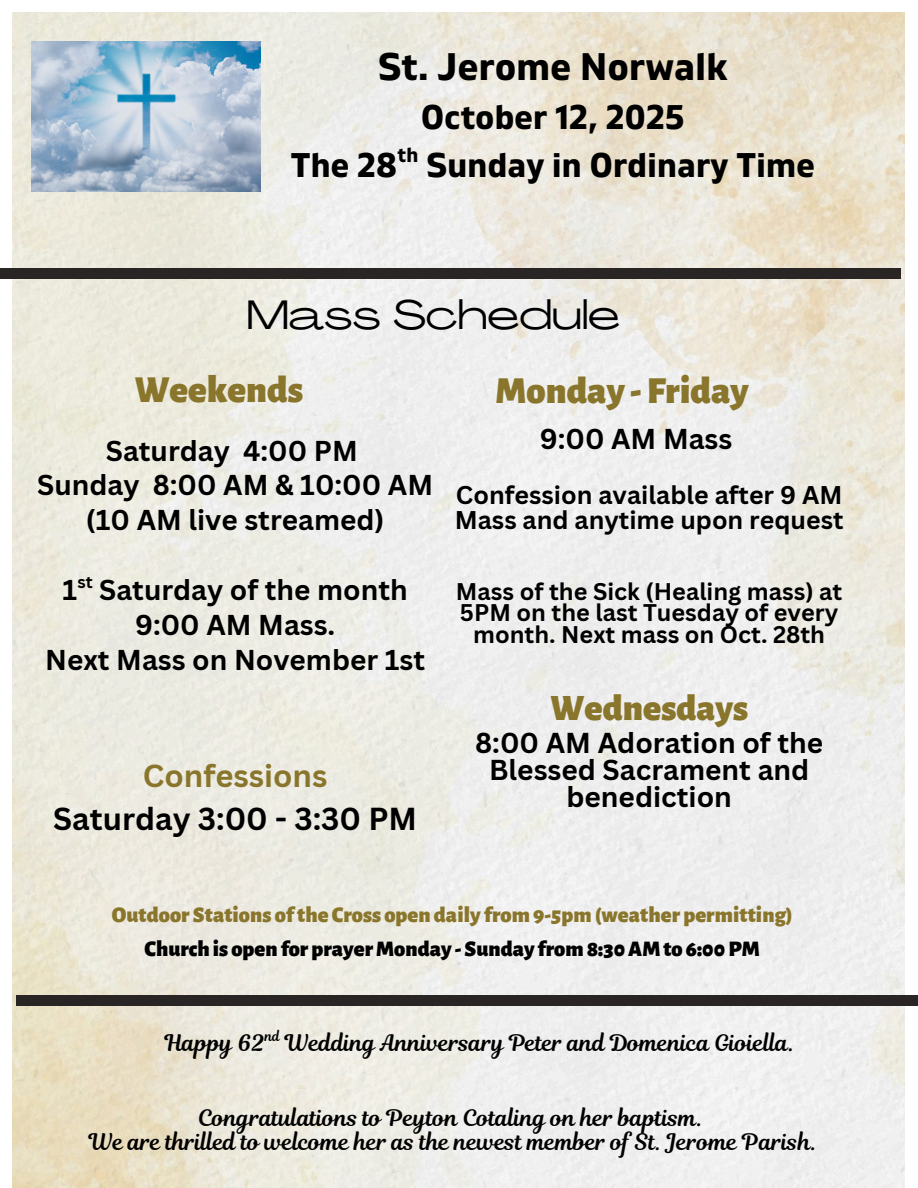
<style>
.page{position:relative;width:918px;height:1188px;background:#fff}
.page>*{position:absolute;margin:0;border:0;box-sizing:border-box;transform-origin:0 0}
.t1{font:40.5px "Agrandir Grand";color:#000}
.t2{font:900 38.55px "Alegreya Sans";color:#89762c}
.t3{font:700 38.25px "Gilam";letter-spacing:.01em;color:#000}
.t4{font:900 37.5px "Alegreya Sans";color:#89762c}
.t5{font:700 34.2px/48.3px "Gilam";letter-spacing:.01em;color:#000;text-align:center}
.t6{font:700 30.9px "Canva Sans";color:#000}
.t7{font:700 30.9px "Canva Sans";color:#89762c}
.t8{font:700 28.05px/27px "Canva Sans";color:#000;text-align:center}
.t9{font:700 27.9px/34.8px "Canva Sans";color:#000;text-align:center}
.t10{font:700 25.05px/24.8px "Canva Sans";color:#000}
.t11{font:700 23.55px/21.3px "Canva Sans";color:#000;text-align:center}
.t12{font:22.5px/23.7px "Magnolia Script";color:#000;text-align:center}
.t13{font:900 22.35px "Alegreya Sans";letter-spacing:.005em;color:#89762c}
.t14{font:900 22.35px "Alegreya Sans";color:#000}
.t15{font:700 20.55px "Gilam";color:#000}
.t16{font:700 16.8px "Canva Sans";color:#000}
.t17{font:13.5px "Magnolia Script";color:#000}
</style>
<div class="page">
<img style="left:12px;top:13px;width:893px;height:1175px">
<div style="left:0;top:269px;width:901px;height:10px;background:#292525"></div>
<div style="left:16px;top:995px;width:902px;height:10px;background:#292525"></div>
<img style="left:31px;top:42px;width:230px;height:149px">
<h3 class="t3" style="left:378px;top:44px;width:351px">St. Jerome Norwalk</h3>
<h3 class="t5" style="left:291px;top:94px;width:526px">October 12, 2025<br>The 28 Sunday in Ordinary Time</h3>
<p class="t15" style="left:398px;top:143px;width:22px">th</p>
<h2 class="t1" style="left:247px;top:299px;width:375px">Mass Schedule</h2>
<h6 class="t2" style="left:134px;top:371px;width:170px">Weekends</h6>
<p class="t9" style="left:37px;top:432px;width:397px">Saturday 4:00 PM<br>Sunday 8:00 AM &amp; 10:00 AM (10 AM live streamed)</p>
<p class="t16" style="left:77px;top:570px;width:17px">st</p>
<p class="t9" style="left:63px;top:572px;width:347px">1 Saturday of the month<br>9:00 AM Mass.</p>
<p class="t9" style="left:45px;top:642px;width:381px">Next Mass on November 1st</p>
<h3 class="t7" style="left:143px;top:754px;width:186px">Confessions</h3>
<h3 class="t6" style="left:53px;top:797px;width:365px">Saturday 3:00 - 3:30 PM</h3>
<p class="t2" style="left:496px;top:372px;width:255px">Monday - Friday</p>
<h5 class="t8" style="left:540px;top:425px;width:194px">9:00 AM Mass</h5>
<h4 class="t10" style="left:455px;top:482px;width:390px">Confession available after 9 AM<br>Mass and anytime upon request</h4>
<p class="t11" style="left:456px;top:580px;width:388px">Mass of the Sick (Healing mass) at<br>5PM on the last Tuesday of every month. Next mass on Oct. 28th</p>
<p class="t4" style="left:550px;top:690px;width:199px">Wednesdays</p>
<p class="t8" style="left:475px;top:728px;width:350px">8:00 AM Adoration of the<br>Blessed Sacrament and benediction</p>
<h1 class="t13" style="left:112px;top:904px;width:683px">Outdoor Stations ofthe Cross open daily from 9-5pm (weather permitting)</h1>
<h1 class="t14" style="left:144px;top:938px;width:617px">Church is open for prayer Monday - Sunday from 8:30AM to 6:00PM</h1>
<p class="t17" style="left:265px;top:1026px;width:17px">nd</p>
<p class="t12" style="left:165px;top:1031px;width:631px">Happy 62 Wedding Anniversary Peter and Domenica Gioiella.</p>
<p class="t12" style="left:89px;top:1106px;width:729px">Congratulations to Peyton Cotaling on her baptism.<br>We are thrilled to welcome her as the newest member of St. Jerome Parish.</p>
</div>
